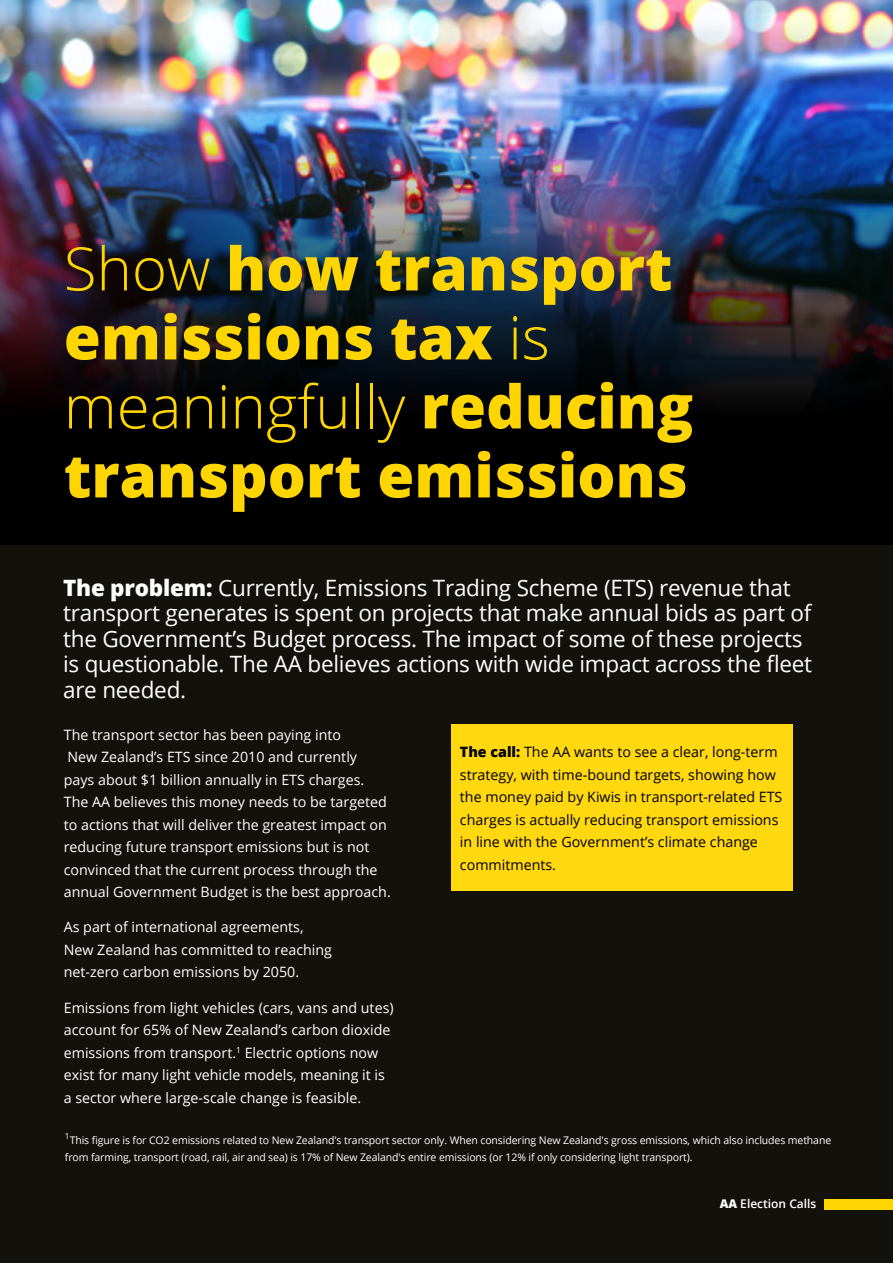
<style>
.page{position:relative;width:893px;height:1263px;background:#12110c}
.page>*{position:absolute;margin:0;border:0;box-sizing:border-box;transform-origin:0 0}
.t1{font:800 60px/69px "Open Sans";color:#ffd500}
.t2{font:22.5px/25.5px "Open Sans";letter-spacing:-.01em;color:#fff}
.t3{font:14.25px/22.5px "Open Sans";color:#fff}
.t4{font:14.25px/22.5px "Open Sans";color:#000}
.t5{font:600 12px "Open Sans";color:#fff}
.t6{font:10.5px/16.5px "Open Sans";letter-spacing:-.01em;color:#fff}
.t7{font:8.25px "Open Sans";color:#fff}
.s1{font-weight:300}
.s2{font-weight:800}
</style>
<div class="page">
<img style="left:0;top:0;width:893px;height:544px">
<div style="left:451px;top:725px;width:342px;height:166px;background:#ffd80f"></div>
<div style="left:825px;top:1199px;width:68px;height:10px;background:#ffd500"></div>
<h1 class="t1" style="left:64px;top:231px;width:631px"><span class="s1">Show</span> how transport emissions tax <span class="s1">is meaningfully</span> reducing transport emissions</h1>
<p class="t2" style="left:63px;top:574px;width:751px"><span class="s2">The problem:</span> Currently, Emissions Trading Scheme (ETS) revenue that transport generates is spent on projects that make annual bids as part of the Government’s Budget process. The impact of some of these projects is questionable. The AA believes actions with wide impact across the fleet are needed.</p>
<p class="t3" style="left:64px;top:723px;width:328px">The transport sector has been paying into<br>New Zealand’s ETS since 2010 and currently<br>pays about $1 billion annually in ETS charges.<br>The AA believes this money needs to be targeted to actions that will deliver the greatest impact on reducing future transport emissions but is not convinced that the current process through the annual Government Budget is the best approach.</p>
<p class="t3" style="left:64px;top:915px;width:270px">As part of international agreements,<br>New Zealand has committed to reaching net-zero carbon emissions by 2050.</p>
<p class="t3" style="left:64px;top:996px;width:331px">Emissions from light vehicles (cars, vans and utes) account for 65% of New Zealand’s carbon dioxide emissions from transport.<sup>1</sup> Electric options now exist for many light vehicle models, meaning it is a sector where large-scale change is feasible.</p>
<p class="t4" style="left:460px;top:740px;width:324px"><span class="s2">The call:</span> The AA wants to see a clear, long-term strategy, with time-bound targets, showing how the money paid by Kiwis in transport-related ETS charges is actually reducing transport emissions in line with the Government’s climate change commitments.</p>
<p class="t7" style="left:65px;top:1131px;width:6px">1</p>
<p class="t6" style="left:65px;top:1132px;width:768px;text-indent:5px">This figure is for CO2 emissions related to New Zealand's transport sector only. When considering New Zealand's gross emissions, which also includes methane from farming, transport (road, rail, air and sea) is 17% of New Zealand's entire emissions (or 12% if only considering light transport).</p>
<p class="t5" style="left:720px;top:1196px;width:98px"><span class="s2">AA</span> Election Calls</p>
</div>
